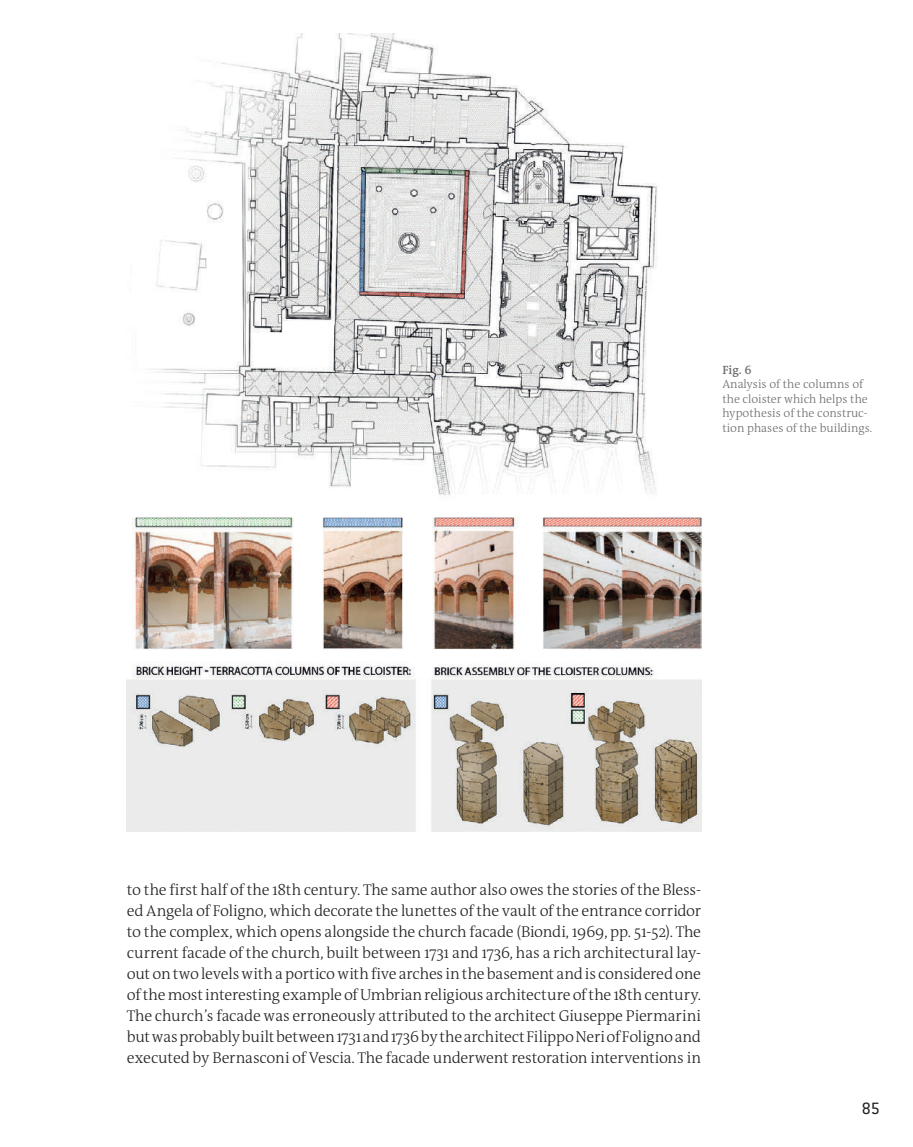
<style>
.page{position:relative;width:913px;height:1147px;background:#fff}
.page>*{position:absolute;margin:0;border:0;box-sizing:border-box;transform-origin:0 0}
.t1{font:18px "Conduit ITC";color:#231f20}
.t2{font:300 15.75px/21px "The Antiqua B W3";letter-spacing:-.015em;color:#231f20;text-align:justify}
.t3{font:300 12px/14.4px "The Antiqua B W3";color:#6c6d70}
.t4{font:600 12px "The Antiqua B W6";color:#6c6d70}
</style>
<div class="page">
<img style="left:127px;top:33px;width:574px;height:799px">
<p class="t4" style="left:722px;top:362px;width:31px">Fig. 6</p>
<p class="t3" style="left:722px;top:377px;width:151px">Analysis of the columns of the cloister which helps the hypothesis of the construc&shy;tion phases of the buildings.</p>
<p class="t2" style="left:127px;top:878px;width:576px">to the first half of the 18th century. The same author also owes the stories of the Bless&shy;ed Angela of Foligno, which decorate the lunettes of the vault of the entrance corridor to the complex, which opens alongside the church facade (Biondi, 1969, pp. 51-52). The current facade of the church, built between 1731 and 1736, has a rich architectural lay&shy;out on two levels with a portico with five arches in the basement and is considered one of the most interesting example of Umbrian religious architecture of the 18th century.<br>The church’s facade was erroneously attributed to the architect Giuseppe Piermarini but was probably built between 1731 and 1736 by the architect Filippo Neri of Foligno and executed by Bernasconi of Vescia. The facade underwent restoration interventions in</p>
<p class="t1" style="left:861px;top:1097px;width:20px">85</p>
</div>
